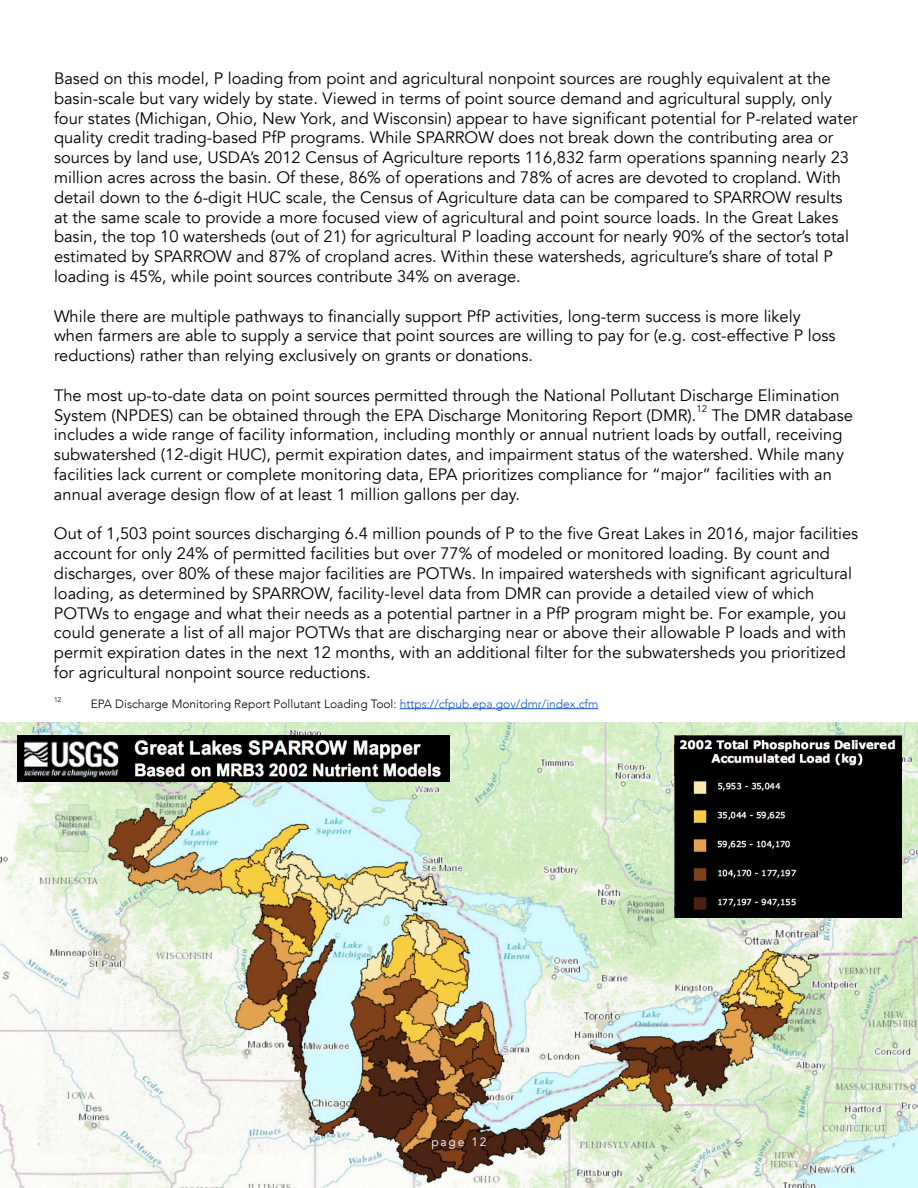
<style>
.page{position:relative;width:918px;height:1188px;background:#fff}
.page>*{position:absolute;margin:0;border:0;box-sizing:border-box;transform-origin:0 0}
.t1{font:16.5px/19.8px "Avenir";color:#000}
.t2{font:300 12px "Avenir";color:#000}
.t3{font:12px "Avenir";letter-spacing:.15em;color:#fff}
.t4{font:9.6px "Avenir";color:#000}
.t5{font:300 7.05px "Avenir";color:#000}
.s1{color:#15c}
</style>
<div class="page">
<img style="left:0;top:722px;width:918px;height:466px">
<hr style="left:400px;top:708px;width:198px;height:1px;background:#15c">
<img style="left:18px;top:736px;width:432px;height:46px">
<img style="left:674px;top:736px;width:227px;height:182px">
<p class="t1" style="left:54px;top:69px;width:805px">Based on this model, P loading from point and agricultural nonpoint sources are roughly equivalent at the basin-scale but vary widely by state. Viewed in terms of point source demand and agricultural supply, only four states (Michigan, Ohio, New York, and Wisconsin) appear to have significant potential for P-related water quality credit trading-based PfP programs. While SPARROW does not break down the contributing area or sources by land use, USDA’s 2012 Census of Agriculture reports 116,832 farm operations spanning nearly 23 million acres across the basin. Of these, 86% of operations and 78% of acres are devoted to cropland. With detail down to the 6-digit HUC scale, the Census of Agriculture data can be compared to SPARROW results at the same scale to provide a more focused view of agricultural and point source loads. In the Great Lakes basin, the top 10 watersheds (out of 21) for agricultural P loading account for nearly 90% of the sector’s total estimated by SPARROW and 87% of cropland acres. Within these watersheds, agriculture’s share of total P loading is 45%, while point sources contribute 34% on average.</p>
<p class="t1" style="left:54px;top:306px;width:783px">While there are multiple pathways to financially support PfP activities, long-term success is more likely when farmers are able to supply a service that point sources are willing to pay for (e.g. cost-effective P loss reductions) rather than relying exclusively on grants or donations.</p>
<p class="t1" style="left:54px;top:386px;width:787px">The most up-to-date data on point sources permitted through the National Pollutant Discharge Elimination<br>System (NPDES) can be obtained through the EPA Discharge Monitoring Report (DMR).</p>
<p class="t4" style="left:696px;top:403px;width:12px">12</p>
<p class="t1" style="left:54px;top:405px;width:800px;text-indent:658px">The DMR database includes a wide range of facility information, including monthly or annual nutrient loads by outfall, receiving subwatershed (12-digit HUC), permit expiration dates, and impairment status of the watershed. While many facilities lack current or complete monitoring data, EPA prioritizes compliance for “major” facilities with an annual average design flow of at least 1 million gallons per day.</p>
<p class="t1" style="left:54px;top:524px;width:806px">Out of 1,503 point sources discharging 6.4 million pounds of P to the five Great Lakes in 2016, major facilities account for only 24% of permitted facilities but over 77% of modeled or monitored loading. By count and discharges, over 80% of these major facilities are POTWs. In impaired watersheds with significant agricultural loading, as determined by SPARROW, facility-level data from DMR can provide a detailed view of which POTWs to engage and what their needs as a potential partner in a PfP program might be. For example, you could generate a list of all major POTWs that are discharging near or above their allowable P loads and with permit expiration dates in the next 12 months, with an additional filter for the subwatersheds you prioritized for agricultural nonpoint source reductions.</p>
<p class="t5" style="left:54px;top:695px;width:9px">12</p>
<p class="t2" style="left:91px;top:697px;width:509px">EPA Discharge Monitoring Report Pollutant Loading Tool: <span class="s1">https://cfpub.epa.gov/dmr/index.cfm</span></p>
<p class="t3" style="left:431px;top:1135px;width:57px">page 12</p>
</div>
